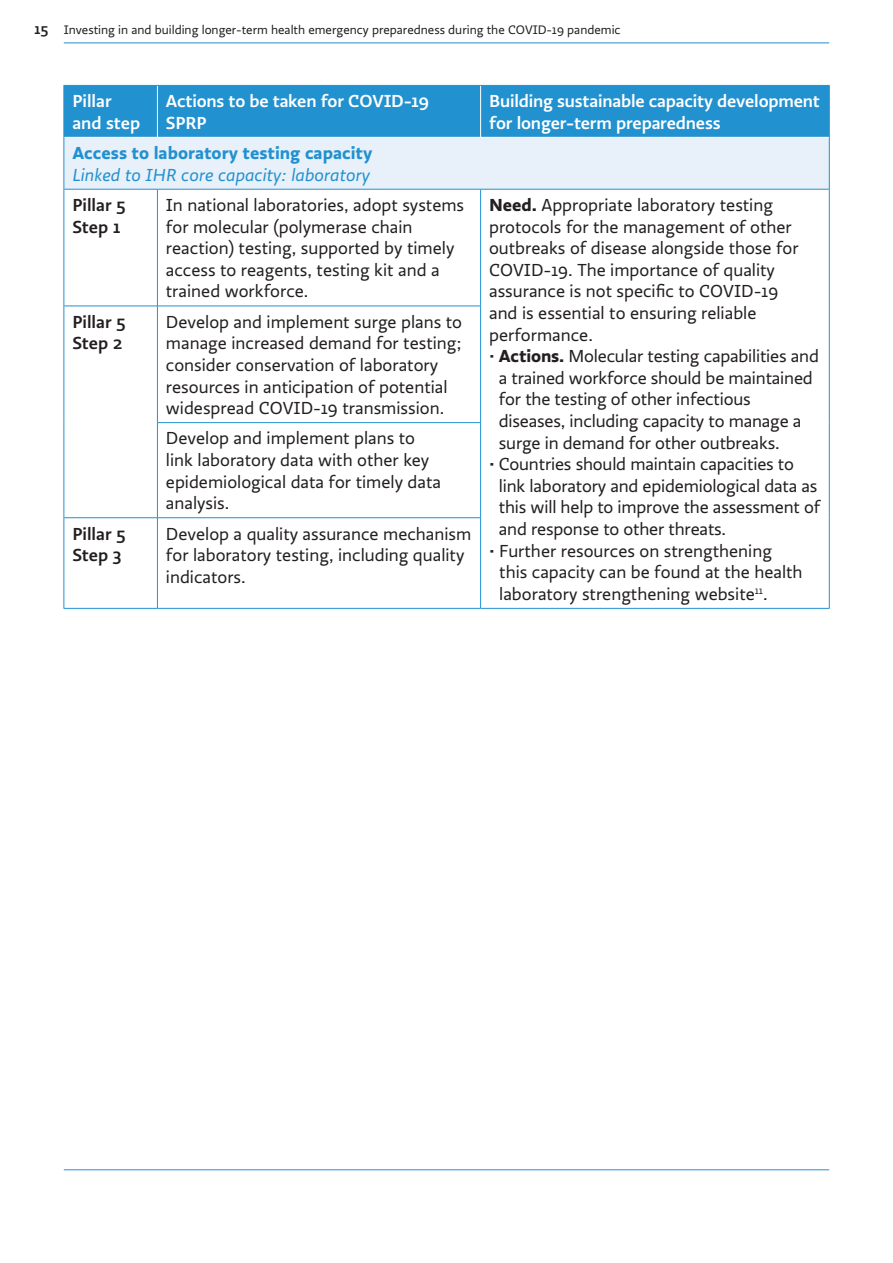
<style>
.page{position:relative;width:893px;height:1263px;background:#fff}
.page>*{position:absolute;margin:0;border:0;box-sizing:border-box;transform-origin:0 0}
.t1{font:18px/21.6px "Ratio";color:#231f20}
.t2{font:500 18px/21.6px "Ratio";letter-spacing:-.01em;color:#fff}
.t3{font:500 18px/21.6px "Ratio";color:#231f20}
.t4{font:italic 18px "Ratio";color:#2291d0}
.t5{font:700 18px "Ratio";color:#2291d0}
.t6{font:12.75px "Ratio";color:#231f20}
.s1{font-weight:500;font-size:15px}
.s2{font-weight:700}
</style>
<div class="page">
<hr style="left:64px;top:1169px;width:765px;height:1px;background:#2291d0">
<hr style="left:64px;top:43px;width:765px;height:1px;background:#2291d0">
<div style="left:64px;top:86px;width:765px;height:51px;background:#2291d0"></div>
<div style="left:64px;top:137px;width:765px;height:52px;background:#e8f0f9"></div>
<hr style="left:157px;top:86px;width:1px;height:51px;background:#fff">
<hr style="left:480px;top:86px;width:1px;height:51px;background:#fff">
<hr style="left:64px;top:137px;width:93px;height:1px;background:#fff">
<hr style="left:157px;top:137px;width:324px;height:1px;background:#fff">
<hr style="left:481px;top:137px;width:348px;height:1px;background:#fff">
<hr style="left:64px;top:189px;width:93px;height:1px;background:#2291d0">
<hr style="left:64px;top:306px;width:93px;height:1px;background:#2291d0">
<hr style="left:64px;top:517px;width:93px;height:1px;background:#2291d0">
<hr style="left:157px;top:189px;width:324px;height:1px;background:#2291d0">
<hr style="left:157px;top:189px;width:1px;height:117px;background:#2291d0">
<hr style="left:481px;top:189px;width:348px;height:1px;background:#2291d0">
<hr style="left:480px;top:189px;width:1px;height:117px;background:#2291d0">
<hr style="left:157px;top:306px;width:324px;height:1px;background:#2291d0">
<hr style="left:157px;top:306px;width:1px;height:116px;background:#2291d0">
<hr style="left:480px;top:306px;width:1px;height:116px;background:#2291d0">
<hr style="left:157px;top:423px;width:1px;height:94px;background:#2291d0">
<hr style="left:480px;top:423px;width:1px;height:94px;background:#2291d0">
<hr style="left:157px;top:518px;width:1px;height:90px;background:#2291d0">
<hr style="left:480px;top:518px;width:1px;height:90px;background:#2291d0">
<hr style="left:157px;top:422px;width:324px;height:1px;background:#2291d0">
<hr style="left:157px;top:517px;width:324px;height:1px;background:#2291d0">
<hr style="left:63px;top:85px;width:94px;height:1px;background:#2291d0">
<hr style="left:63px;top:86px;width:1px;height:51px;background:#2291d0">
<hr style="left:157px;top:85px;width:324px;height:1px;background:#2291d0">
<hr style="left:481px;top:85px;width:349px;height:1px;background:#2291d0">
<hr style="left:63px;top:137px;width:1px;height:52px;background:#2291d0">
<hr style="left:63px;top:189px;width:1px;height:117px;background:#2291d0">
<hr style="left:63px;top:306px;width:1px;height:117px;background:#2291d0">
<hr style="left:63px;top:423px;width:1px;height:95px;background:#2291d0">
<hr style="left:63px;top:518px;width:1px;height:90px;background:#2291d0">
<hr style="left:481px;top:608px;width:349px;height:1px;background:#2291d0">
<hr style="left:63px;top:608px;width:94px;height:1px;background:#2291d0">
<hr style="left:157px;top:608px;width:324px;height:1px;background:#2291d0">
<hr style="left:829px;top:86px;width:1px;height:51px;background:#2291d0">
<hr style="left:829px;top:189px;width:1px;height:117px;background:#2291d0">
<hr style="left:829px;top:306px;width:1px;height:117px;background:#2291d0">
<hr style="left:829px;top:423px;width:1px;height:95px;background:#2291d0">
<hr style="left:829px;top:518px;width:1px;height:90px;background:#2291d0">
<hr style="left:829px;top:137px;width:1px;height:52px;background:#2291d0">
<p class="t6" style="left:34px;top:22px;width:588px"><span class="s1">15</span> Investing in and building longer-term health emergency preparedness during the COVID-19 pandemic</p>
<p class="t2" style="left:72px;top:90px;width:69px">Pillar and step</p>
<p class="t2" style="left:166px;top:90px;width:265px">Actions to be taken for COVID-19<br>SPRP</p>
<p class="t2" style="left:489px;top:90px;width:332px">Building sustainable capacity development for longer-term preparedness</p>
<p class="t5" style="left:72px;top:142px;width:301px">Access to laboratory testing capacity</p>
<p class="t4" style="left:72px;top:164px;width:299px">Linked to IHR core capacity: laboratory</p>
<p class="t3" style="left:72px;top:194px;width:55px">Pillar 5<br>Step 1</p>
<p class="t1" style="left:166px;top:194px;width:300px">In national laboratories, adopt systems for molecular (polymerase chain reaction) testing, supported by timely access to reagents, testing kit and a trained workforce.</p>
<p class="t1" style="left:489px;top:194px;width:311px"><span class="s2">Need.</span> Appropriate laboratory testing protocols for the management of other outbreaks of disease alongside those for COVID-19. The importance of quality assurance is not specific to COVID-19 and is essential to ensuring reliable performance.</p>
<p class="t1" style="left:499px;top:346px;width:322px;text-indent:-10px">• <span class="s2">Actions.</span> Molecular testing capabilities and a trained workforce should be maintained for the testing of other infectious diseases, including capacity to manage a surge in demand for other outbreaks.</p>
<p class="t1" style="left:499px;top:454px;width:323px;text-indent:-10px">• Countries should maintain capacities to link laboratory and epidemiological data as this will help to improve the assessment of and response to other threats.</p>
<p class="t1" style="left:499px;top:540px;width:305px;text-indent:-10px">• Further resources on strengthening this capacity can be found at the health laboratory strengthening website<sup>11</sup>.</p>
<p class="t3" style="left:72px;top:311px;width:55px">Pillar 5<br>Step 2</p>
<p class="t1" style="left:166px;top:311px;width:298px">Develop and implement surge plans to manage increased demand for testing; consider conservation of laboratory resources in anticipation of potential widespread COVID-19 transmission.</p>
<p class="t1" style="left:166px;top:428px;width:277px">Develop and implement plans to link laboratory data with other key epidemiological data for timely data analysis.</p>
<p class="t3" style="left:72px;top:523px;width:55px">Pillar 5<br>Step 3</p>
<p class="t1" style="left:166px;top:523px;width:307px">Develop a quality assurance mechanism for laboratory testing, including quality indicators.</p>
</div>
